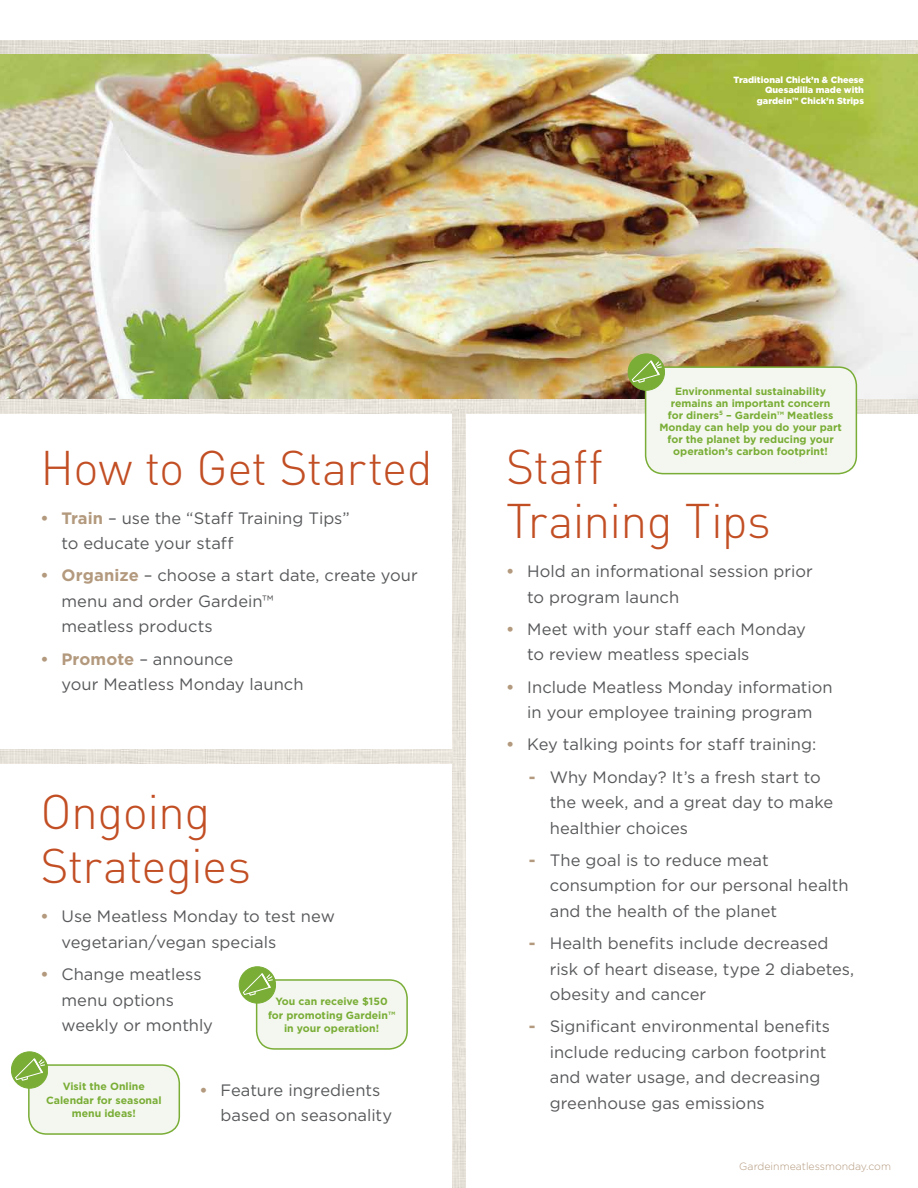
<style>
.page{position:relative;width:918px;height:1188px;background:#fff}
.page>*{position:absolute;margin:0;border:0;box-sizing:border-box;transform-origin:0 0}
.t1{font:300 48px/54px "DIN";letter-spacing:-.015em;color:#c24e24}
.t2{font:16.5px/25.5px "Gotham";color:#58595b}
.t3{font:700 10.5px/12px "Gotham";color:#79ad36;text-align:center}
.t4{font:300 10.5px "Gotham";color:#b3997d}
.t5{font:900 9px/10.8px "Gotham";color:#fff;text-align:right}
.s1{font-weight:700;color:#b3997d}
</style>
<div class="page">
<img style="left:0;top:54px;width:918px;height:346px">
<img style="left:0;top:400px;width:918px;height:13px">
<img style="left:0;top:40px;width:918px;height:14px">
<img style="left:452px;top:409px;width:14px;height:779px">
<div style="left:646px;top:367px;width:210px;height:107px;background:#f4f7ef;border-radius:18px"></div>
<div style="left:645px;top:366px;width:212px;height:108px;border:2px solid #79ad36;border-radius:18px"></div>
<div style="left:628px;top:354px;width:37px;height:36px;background:#79ad36;border-radius:50%"></div>
<div style="left:628px;top:354px;width:37px;height:36px;border:1px solid #79ad36;border-radius:50%"></div>
<svg style="left:631px;top:359px;width:32px;height:24px"></svg>
<div style="left:257px;top:980px;width:150px;height:69px;background:#f4f7ef;border-radius:18px"></div>
<div style="left:256px;top:979px;width:152px;height:71px;border:2px solid #79ad36;border-radius:18px"></div>
<div style="left:239px;top:967px;width:37px;height:36px;background:#79ad36;border-radius:50%"></div>
<div style="left:239px;top:967px;width:37px;height:36px;border:1px solid #79ad36;border-radius:50%"></div>
<svg style="left:242px;top:972px;width:32px;height:24px"></svg>
<div style="left:29px;top:1065px;width:150px;height:69px;background:#f4f7ef;border-radius:18px"></div>
<div style="left:28px;top:1064px;width:152px;height:71px;border:2px solid #79ad36;border-radius:18px"></div>
<div style="left:11px;top:1052px;width:37px;height:36px;background:#79ad36;border-radius:50%"></div>
<div style="left:11px;top:1052px;width:37px;height:36px;border:1px solid #79ad36;border-radius:50%"></div>
<svg style="left:15px;top:1057px;width:31px;height:24px"></svg>
<img style="left:0;top:750px;width:452px;height:13px">
<p class="t5" style="left:734px;top:74px;width:132px">Traditional Chick’n &amp; Cheese<br>Quesadilla made with gardein™ Chick’n Strips</p>
<h1 class="t1" style="left:40px;top:440px;width:394px">How to Get Started</h1>
<p class="t2" style="left:62px;top:505px;width:290px;text-indent:-21px"><span class="s1">• Train</span> – use the “Staff Training Tips” to educate your staff</p>
<p class="t2" style="left:62px;top:563px;width:358px;text-indent:-21px"><span class="s1">• Organize</span> – choose a start date, create your menu and order Gardein™<br>meatless products</p>
<p class="t2" style="left:62px;top:646px;width:244px;text-indent:-21px"><span class="s1">• Promote</span> – announce<br>your Meatless Monday launch</p>
<h1 class="t1" style="left:40px;top:785px;width:212px">Ongoing<br>Strategies</h1>
<p class="t2" style="left:62px;top:904px;width:275px;text-indent:-21px"><span class="s1">•</span> Use Meatless Monday to test new vegetarian/vegan specials</p>
<p class="t2" style="left:62px;top:961px;width:153px;text-indent:-21px"><span class="s1">•</span> Change meatless menu options weekly or monthly</p>
<p class="t3" style="left:268px;top:995px;width:129px;line-height:13.5px">You can receive $150 for promoting Gardein™ in your operation!</p>
<p class="t3" style="left:46px;top:1080px;width:117px;line-height:13.5px">Visit the Online<br>Calendar for seasonal menu ideas!</p>
<p class="t2" style="left:221px;top:1077px;width:173px;text-indent:-21px"><span class="s1">•</span> Feature ingredients based on seasonality</p>
<p class="t3" style="left:659px;top:385px;width:184px">Environmental sustainability remains an important concern<br>for diners<sup>5</sup> – Gardein™ Meatless<br>Monday can help you do your part for the planet by reducing your operation’s carbon footprint!</p>
<h1 class="t1" style="left:506px;top:439px;width:266px">Staff<br>Training Tips</h1>
<p class="t2" style="left:527px;top:558px;width:287px;text-indent:-21px"><span class="s1">•</span> Hold an informational session prior to program launch</p>
<p class="t2" style="left:527px;top:616px;width:280px;text-indent:-21px"><span class="s1">•</span> Meet with your staff each Monday to review meatless specials</p>
<p class="t2" style="left:506px;top:674px;width:328px;text-align:center"><span class="s1">•</span> Include Meatless Monday information in your employee training program</p>
<p class="t2" style="left:506px;top:732px;width:311px"><span class="s1">•</span> Key talking points for staff training:</p>
<p class="t2" style="left:550px;top:764px;width:285px;text-indent:-21px"><span class="s1">-</span> Why Monday? It’s a fresh start to the week, and a great day to make healthier choices</p>
<p class="t2" style="left:550px;top:847px;width:300px;text-indent:-21px"><span class="s1">-</span> The goal is to reduce meat consumption for our personal health and the health of the planet</p>
<p class="t2" style="left:550px;top:930px;width:306px;text-indent:-21px"><span class="s1">-</span> Health benefits include decreased risk of heart disease, type 2 diabetes, obesity and cancer</p>
<p class="t2" style="left:550px;top:1014px;width:282px;text-indent:-21px"><span class="s1">-</span> Significant environmental benefits include reducing carbon footprint and water usage, and decreasing greenhouse gas emissions</p>
<p class="t4" style="left:739px;top:1160px;width:153px">Gardeinmeatlessmonday.com</p>
</div>
